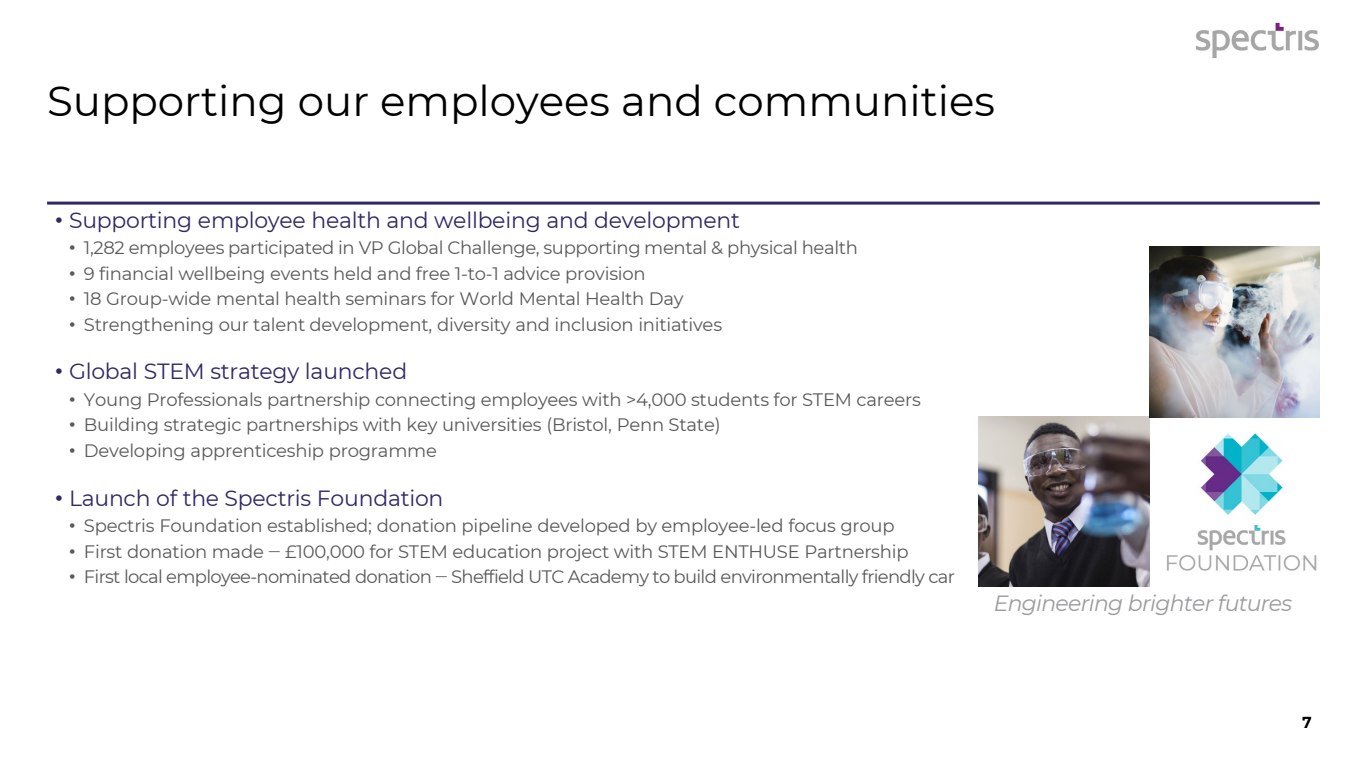
<style>
.page{position:relative;width:1366px;height:768px;background:#fff}
.page>*{position:absolute;margin:0;border:0;box-sizing:border-box;transform-origin:0 0}
.t1{font:42px "Montserrat";color:#000}
.t2{font:22px "Montserrat";letter-spacing:-.01em;color:#302765}
.t3{font:italic 22px "Montserrat";letter-spacing:-.035em;color:#9a9b9d}
.t4{font:18px "Montserrat";letter-spacing:-.015em;color:#595959}
.t5{font:18px "Montserrat";letter-spacing:-.04em;color:#595959}
.t6{font:600 16px "Montserrat";color:#000}
.s1{font-family:"Arial"}
</style>
<div class="page">
<img style="left:1196px;top:22px;width:123px;height:36px">
<img style="left:1142px;top:408px;width:178px;height:179px">
<img style="left:979px;top:417px;width:170px;height:170px">
<img style="left:1149px;top:247px;width:170px;height:170px">
<hr style="left:47px;top:202px;width:1273px;height:3px;background:#302765">
<h1 class="t1" style="left:47px;top:72px;width:950px">Supporting our employees and communities</h1>
<p class="t2" style="left:55px;top:205px;width:686px"><span class="s1">•</span> Supporting employee health and wellbeing and development</p>
<p class="t4" style="left:69px;top:235px;width:790px"><span class="s1">•</span> 1,282 employees participated in VP Global Challenge, supporting mental &amp; physical health</p>
<p class="t4" style="left:69px;top:261px;width:578px"><span class="s1">•</span> 9 financial wellbeing events held and free 1-to-1 advice provision</p>
<p class="t4" style="left:69px;top:287px;width:616px"><span class="s1">•</span> 18 Group-wide mental health seminars for World Mental Health Day</p>
<p class="t4" style="left:69px;top:312px;width:655px"><span class="s1">•</span> Strengthening our talent development, diversity and inclusion initiatives</p>
<p class="t2" style="left:55px;top:356px;width:353px"><span class="s1">•</span> Global STEM strategy launched</p>
<p class="t4" style="left:69px;top:387px;width:853px"><span class="s1">•</span> Young Professionals partnership connecting employees with &gt;4,000 students for STEM careers</p>
<p class="t4" style="left:69px;top:413px;width:653px"><span class="s1">•</span> Building strategic partnerships with key universities (Bristol, Penn State)</p>
<p class="t4" style="left:69px;top:438px;width:369px"><span class="s1">•</span> Developing apprenticeship programme</p>
<p class="t2" style="left:55px;top:483px;width:390px"><span class="s1">•</span> Launch of the Spectris Foundation</p>
<p class="t4" style="left:69px;top:513px;width:827px"><span class="s1">•</span> Spectris Foundation established; donation pipeline developed by employee-led focus group</p>
<p class="t4" style="left:69px;top:539px;width:841px"><span class="s1">•</span> First donation made ‒ £100,000 for STEM education project with STEM ENTHUSE Partnership</p>
<p class="t5" style="left:69px;top:565px;width:887px"><span class="s1">•</span> First local employee-nominated donation ‒ Sheffield UTC Academy to build environmentally friendly car</p>
<p class="t3" style="left:994px;top:588px;width:300px">Engineering brighter futures</p>
<p class="t6" style="left:1302px;top:712px;width:11px">7</p>
</div>
